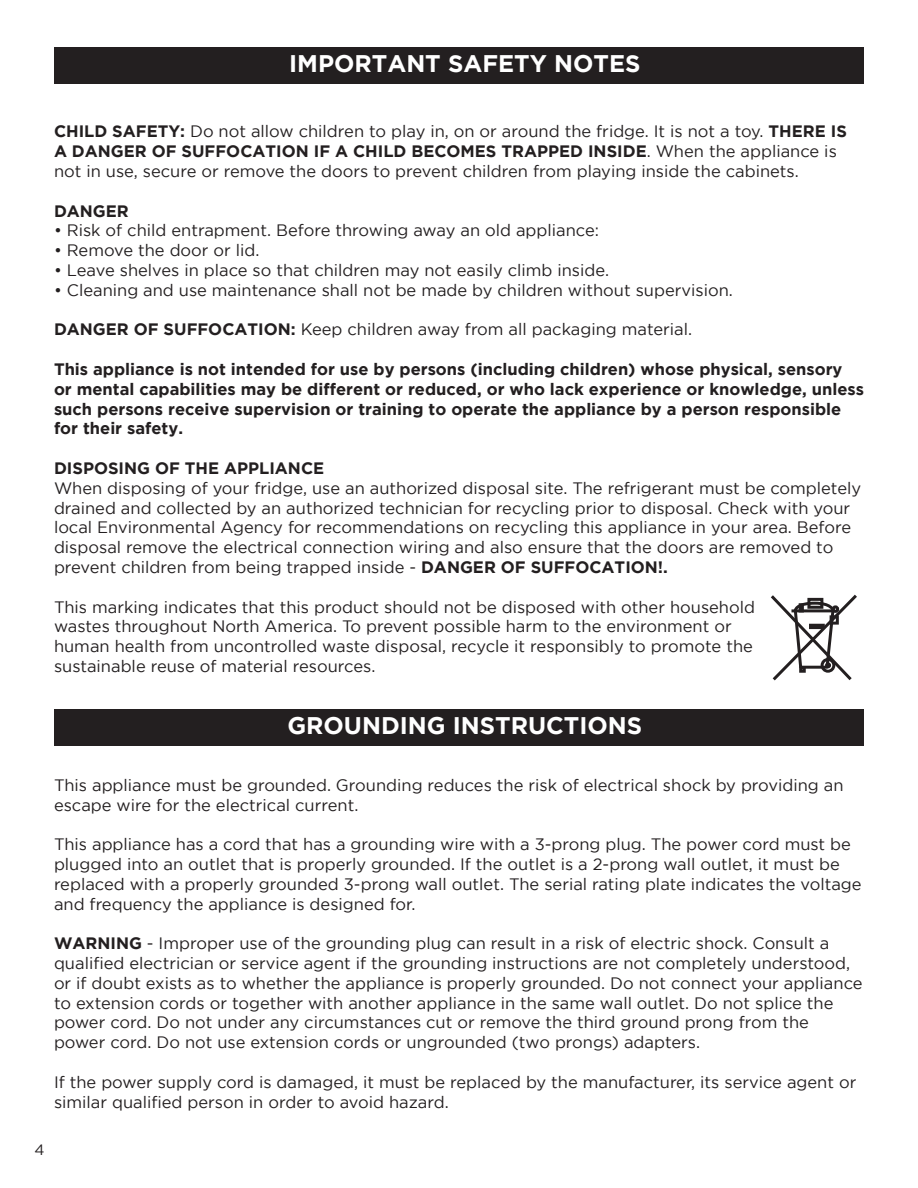
<style>
.page{position:relative;width:918px;height:1188px;background:#fff}
.page>*{position:absolute;margin:0;border:0;box-sizing:border-box;transform-origin:0 0}
.t1{font:700 24px "Gotham";color:#fff}
.t2{font:16.5px/19.8px "Gotham";color:#231f20}
.t3{font:700 16.5px/19.8px "Gotham";color:#231f20}
.t4{font:15px "Gotham";color:#231f20}
.s1{font-weight:700}
</style>
<div class="page">
<div style="left:54px;top:48px;width:810px;height:36px;background:#231f20"></div>
<div style="left:54px;top:710px;width:810px;height:36px;background:#231f20"></div>
<svg style="left:771px;top:594px;width:86px;height:87px"></svg>
<p class="t1" style="left:289px;top:49px;width:353px">IMPORTANT SAFETY NOTES</p>
<p class="t2" style="left:54px;top:121px;width:794px"><span class="s1">CHILD SAFETY:</span> Do not allow children to play in, on or around the fridge. It is not a toy. <span class="s1">THERE IS<br>A DANGER OF SUFFOCATION IF A CHILD BECOMES TRAPPED INSIDE</span>. When the appliance is not in use, secure or remove the doors to prevent children from playing inside the cabinets.</p>
<p class="t3" style="left:54px;top:200px;width:76px">DANGER</p>
<p class="t2" style="left:54px;top:220px;width:547px">• Risk of child entrapment. Before throwing away an old appliance:</p>
<p class="t2" style="left:54px;top:240px;width:207px">• Remove the door or lid.</p>
<p class="t2" style="left:54px;top:260px;width:557px">• Leave shelves in place so that children may not easily climb inside.</p>
<p class="t2" style="left:54px;top:280px;width:680px">• Cleaning and use maintenance shall not be made by children without supervision.</p>
<p class="t2" style="left:54px;top:319px;width:640px"><span class="s1">DANGER OF SUFFOCATION:</span> Keep children away from all packaging material.</p>
<p class="t3" style="left:54px;top:359px;width:812px">This appliance is not intended for use by persons (including children) whose physical, sensory or mental capabilities may be different or reduced, or who lack experience or knowledge, unless such persons receive supervision or training to operate the appliance by a person responsible for their safety.</p>
<p class="t3" style="left:54px;top:458px;width:272px">DISPOSING OF THE APPLIANCE</p>
<p class="t2" style="left:54px;top:478px;width:809px">When disposing of your fridge, use an authorized disposal site. The refrigerant must be completely drained and collected by an authorized technician for recycling prior to disposal. Check with your local Environmental Agency for recommendations on recycling this appliance in your area. Before disposal remove the electrical connection wiring and also ensure that the doors are removed to prevent children from being trapped inside - <span class="s1">DANGER OF SUFFOCATION!.</span></p>
<p class="t2" style="left:54px;top:597px;width:703px">This marking indicates that this product should not be disposed with other household wastes throughout North America. To prevent possible harm to the environment or human health from uncontrolled waste disposal, recycle it responsibly to promote the sustainable reuse of material resources.</p>
<p class="t1" style="left:287px;top:711px;width:356px">GROUNDING INSTRUCTIONS</p>
<p class="t2" style="left:54px;top:775px;width:791px">This appliance must be grounded. Grounding reduces the risk of electrical shock by providing an escape wire for the electrical current.</p>
<p class="t2" style="left:54px;top:834px;width:809px">This appliance has a cord that has a grounding wire with a 3-prong plug. The power cord must be plugged into an outlet that is properly grounded. If the outlet is a 2-prong wall outlet, it must be replaced with a properly grounded 3-prong wall outlet. The serial rating plate indicates the voltage and frequency the appliance is designed for.</p>
<p class="t2" style="left:54px;top:933px;width:810px"><span class="s1">WARNING</span> - Improper use of the grounding plug can result in a risk of electric shock. Consult a qualified electrician or service agent if the grounding instructions are not completely understood, or if doubt exists as to whether the appliance is properly grounded. Do not connect your appliance to extension cords or together with another appliance in the same wall outlet. Do not splice the power cord. Do not under any circumstances cut or remove the third ground prong from the power cord. Do not use extension cords or ungrounded (two prongs) adapters.</p>
<p class="t2" style="left:54px;top:1072px;width:804px">If the power supply cord is damaged, it must be replaced by the manufacturer, its service agent or similar qualified person in order to avoid hazard.</p>
<p class="t4" style="left:35px;top:1142px;width:12px">4</p>
</div>
